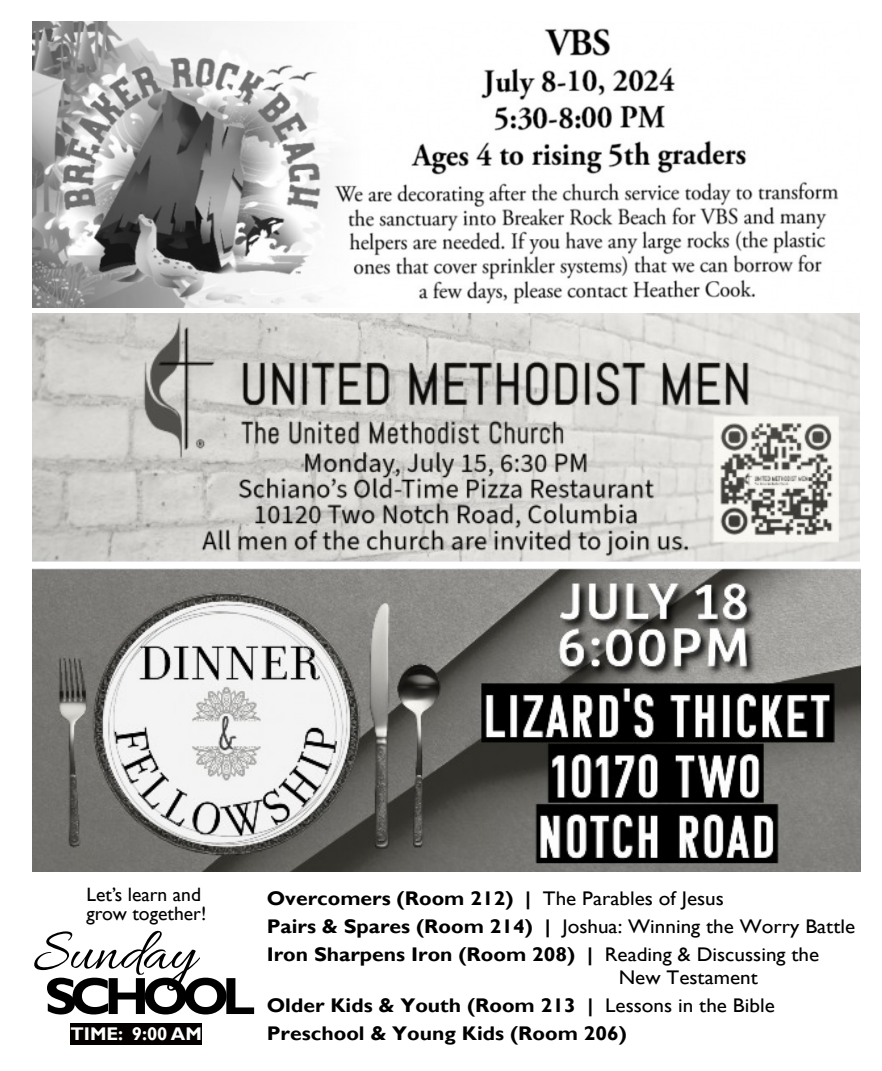
<style>
.page{position:relative;width:882px;height:1071px;background:#fff}
.page>*{position:absolute;margin:0;border:0;box-sizing:border-box;transform-origin:0 0}
.t1{font:61.6px "Allura";color:#000}
.t2{font:700 52.68px "Gill Sans";letter-spacing:-.125em;color:#000}
.t3{font:700 19.78px/28px "Gill Sans";color:#000;scale:1.07 1}
.t4{font:19.78px/28px "Gill Sans";color:#000;scale:1.07 1}
.t5{font:19.25px/18.9px "Gill Sans";color:#000}
.t6{font:700 18.38px "Gill Sans";color:#fff}
.s1{font-weight:400}
.s2{font-weight:700}
</style>
<div class="page">
<img style="left:33px;top:313px;width:827px;height:248px">
<img style="left:33px;top:22px;width:806px;height:286px">
<div style="left:70px;top:1023px;width:132px;height:21px;background:#050000"></div>
<img style="left:33px;top:568px;width:827px;height:304px">
<p class="t5" style="left:87px;top:887px;width:121px">Let’s learn and grow together!</p>
<h1 class="t1" style="left:33px;top:918px;width:164px">Sunday</h1>
<h2 class="t2" style="left:44px;top:978px;width:212px">SCHOOL</h2>
<p class="t3" style="left:267px;top:887px;width:551px">Overcomers (Room 212) | <span class="s1">The Parables of Jesus<br></span>Pairs &amp; Spares (Room 214) | <span class="s1">Joshua: Winning the Worry Battle<br></span>Iron Sharpens Iron (Room 208) | <span class="s1">Reading &amp; Discussing the</span></p>
<p class="t4" style="left:267px;top:965px;width:476px;text-indent:352px">New Testament<br><span class="s2">Older Kids &amp; Youth (Room 213 |</span> Lessons in the Bible</p>
<p class="t6" style="left:70px;top:1027px;width:133px">TIME: 9:00 AM</p>
<p class="t3" style="left:267px;top:1021px;width:338px">Preschool &amp; Young Kids (Room 206)</p>
</div>
